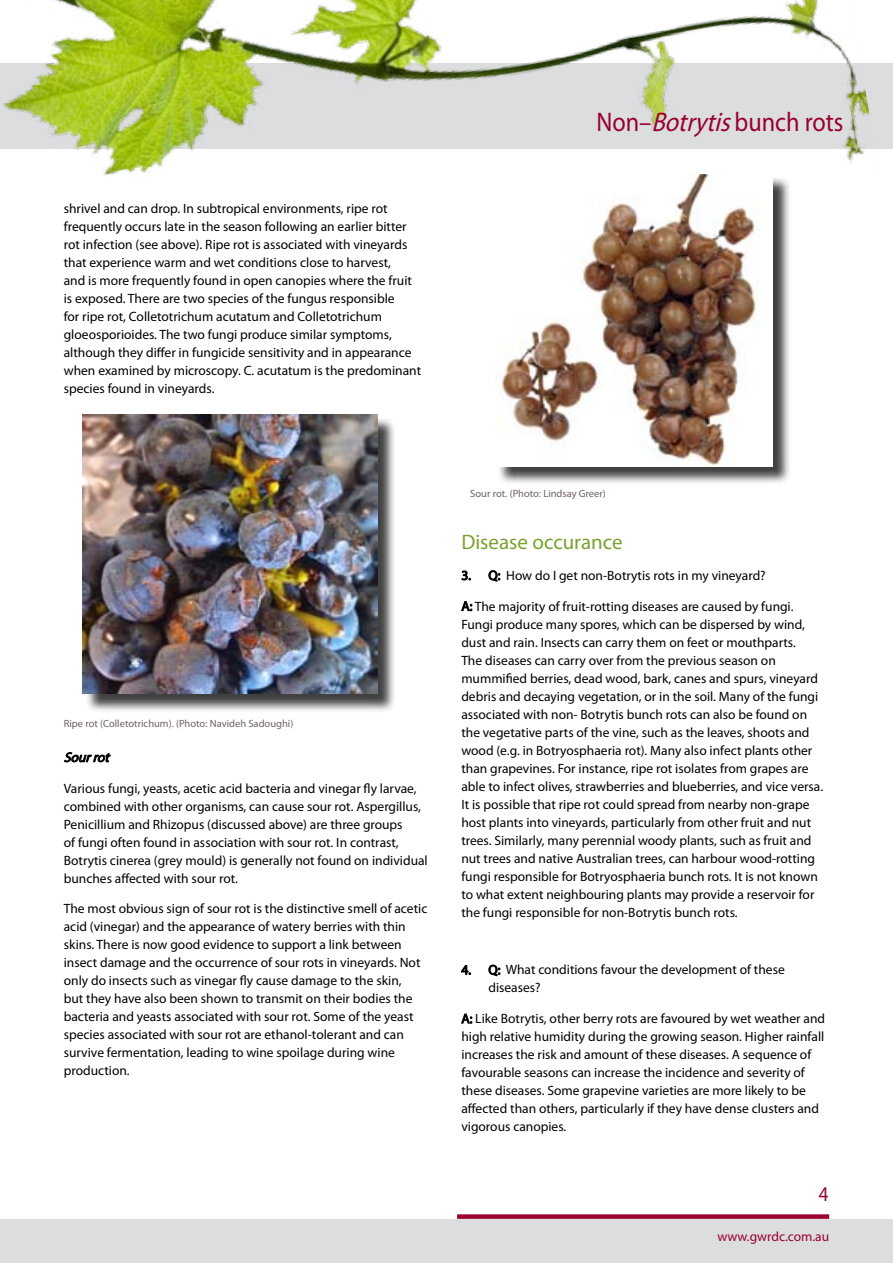
<style>
.page{position:relative;width:893px;height:1263px;background:#fff}
.page>*{position:absolute;margin:0;border:0;box-sizing:border-box;transform-origin:0 0}
.t1{font:27px "Myriad Pro";color:#98002e;scale:.9 1}
.t2{font:21px "Myriad Pro";color:#78a22f}
.t3{font:21px "Myriad Pro";color:#98002e;scale:.9 1}
.t4{font:13.5px/18px "Myriad Pro";color:#000}
.t5{font:13.5px "Myriad Pro";color:#98002e}
.t6{font:italic 13.5px "Myriad Pro";color:#000}
.t7{font:10.5px "Myriad Pro";color:#6d6068}
.s1{font-style:italic}
</style>
<div class="page">
<div style="left:0;top:1219px;width:893px;height:44px;background:#dcddde"></div>
<div style="left:457px;top:1214px;width:372px;height:5px;background:#98002e"></div>
<img style="left:0;top:0;width:881px;height:176px">
<svg style="left:64px;top:752px;width:47px;height:10px"></svg>
<svg style="left:461px;top:570px;width:10px;height:10px"></svg>
<svg style="left:488px;top:570px;width:12px;height:12px"></svg>
<svg style="left:461px;top:601px;width:11px;height:10px"></svg>
<svg style="left:461px;top:965px;width:10px;height:10px"></svg>
<svg style="left:488px;top:965px;width:12px;height:11px"></svg>
<svg style="left:461px;top:1013px;width:11px;height:10px"></svg>
<div style="left:85px;top:417px;width:311px;height:296px;background:#000;opacity:.75"></div>
<img style="left:83px;top:415px;width:294px;height:279px">
<div style="left:498px;top:177px;width:294px;height:307px;background:#000;opacity:.75"></div>
<img style="left:495px;top:174px;width:278px;height:292px">
<p class="t4" style="left:64px;top:199px;width:359px">shrivel and can drop. In subtropical environments, ripe rot frequently occurs late in the season following an earlier bitter rot infection (see above). Ripe rot is associated with vineyards that experience warm and wet conditions close to harvest,<br>and is more frequently found in open canopies where the fruit is exposed. There are two species of the fungus responsible<br>for ripe rot, Colletotrichum acutatum and Colletotrichum gloeosporioides. The two fungi produce similar symptoms, although they differ in fungicide sensitivity and in appearance when examined by microscopy. C. acutatum is the predominant species found in vineyards.</p>
<h1 class="t1" style="left:596px;top:105px;width:276px">Non–<span class="s1">Botrytis</span>bunch rots</h1>
<p class="t7" style="left:64px;top:716px;width:231px">Ripe rot (Colletotrichum). (Photo: Navideh Sadoughi)</p>
<p class="t6" style="left:64px;top:749px;width:51px">Sourrot</p>
<p class="t4" style="left:64px;top:779px;width:366px">Various fungi, yeasts, acetic acid bacteria and vinegar fly larvae, combined with other organisms, can cause sour rot. Aspergillus, Penicillium and Rhizopus (discussed above) are three groups<br>of fungi often found in association with sour rot. In contrast, Botrytis cinerea (grey mould) is generally not found on individual bunches affected with sour rot.</p>
<p class="t4" style="left:64px;top:899px;width:365px">The most obvious sign of sour rot is the distinctive smell of acetic acid (vinegar) and the appearance of watery berries with thin skins. There is now good evidence to support a link between insect damage and the occurrence of sour rots in vineyards. Not only do insects such as vinegar fly cause damage to the skin,<br>but they have also been shown to transmit on their bodies the bacteria and yeasts associated with sour rot. Some of the yeast species associated with sour rot are ethanol-tolerant and can survive fermentation, leading to wine spoilage during wine production.</p>
<p class="t7" style="left:470px;top:487px;width:137px">Sour rot. (Photo: Lindsay Greer)</p>
<h2 class="t2" style="left:461px;top:529px;width:163px">Disease occurance</h2>
<p class="t4" style="left:461px;top:566px;width:306px">3. Q: How do I get non-Botrytis rots in my vineyard?</p>
<p class="t4" style="left:461px;top:597px;width:363px">A: The majority of fruit-rotting diseases are caused by fungi.<br>Fungi produce many spores, which can be dispersed by wind, dust and rain. Insects can carry them on feet or mouthparts.<br>The diseases can carry over from the previous season on mummified berries, dead wood, bark, canes and spurs, vineyard debris and decaying vegetation, or in the soil. Many of the fungi associated with non- Botrytis bunch rots can also be found on the vegetative parts of the vine, such as the leaves, shoots and wood (e.g. in Botryosphaeria rot). Many also infect plants other than grapevines. For instance, ripe rot isolates from grapes are able to infect olives, strawberries and blueberries, and vice versa.<br>It is possible that ripe rot could spread from nearby non-grape host plants into vineyards, particularly from other fruit and nut trees. Similarly, many perennial woody plants, such as fruit and nut trees and native Australian trees, can harbour wood-rotting fungi responsible for Botryosphaeria bunch rots. It is not known to what extent neighbouring plants may provide a reservoir for the fungi responsible for non-Botrytis bunch rots.</p>
<p class="t4" style="left:488px;top:961px;width:298px;text-indent:-27px">4. Q: What conditions favour the development of these diseases?</p>
<p class="t4" style="left:461px;top:1009px;width:365px">A: Like Botrytis, other berry rots are favoured by wet weather and high relative humidity during the growing season. Higher rainfall increases the risk and amount of these diseases. A sequence of favourable seasons can increase the incidence and severity of these diseases. Some grapevine varieties are more likely to be affected than others, particularly if they have dense clusters and vigorous canopies.</p>
<h2 class="t3" style="left:819px;top:1181px;width:12px">4</h2>
<p class="t5" style="left:717px;top:1228px;width:113px">www.gwrdc.com.au</p>
</div>
